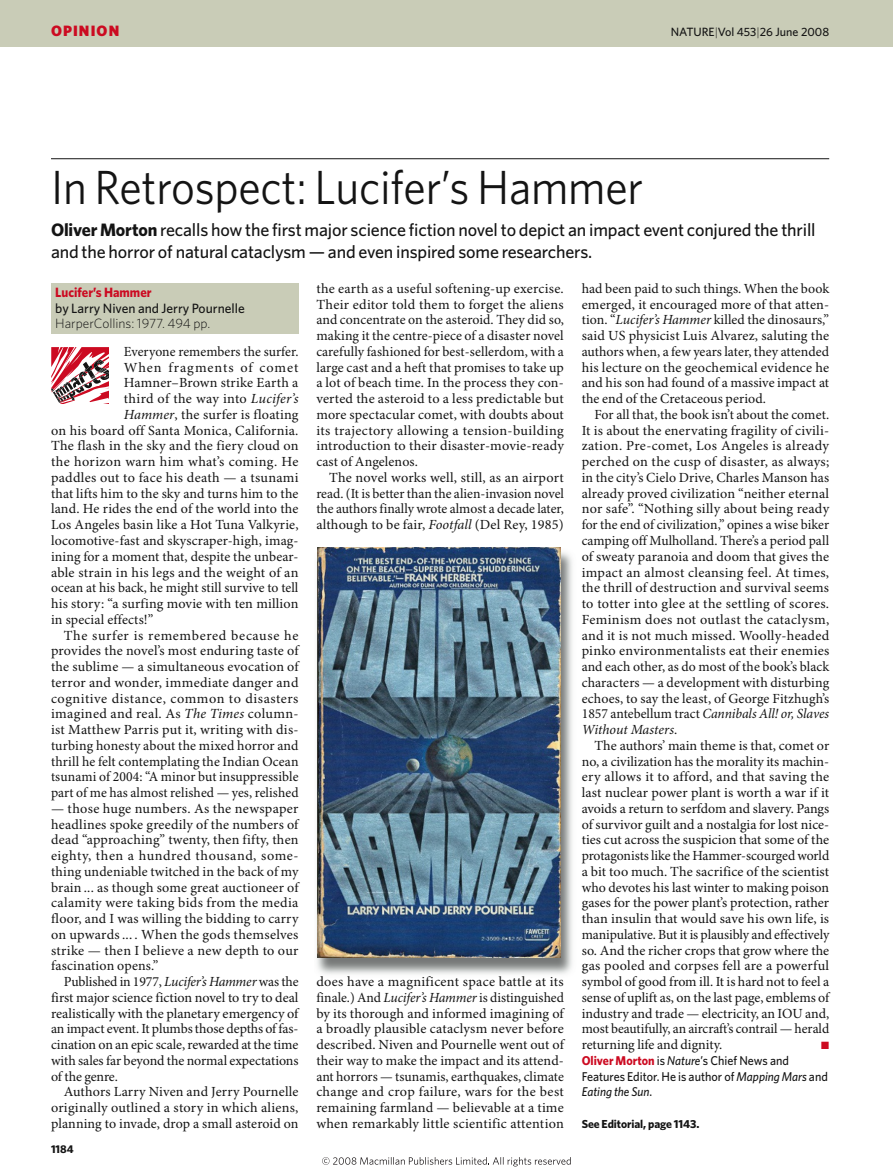
<style>
.page{position:relative;width:893px;height:1174px;background:#fff}
.page>*{position:absolute;margin:0;border:0;box-sizing:border-box;transform-origin:0 0}
.t1{font:48px "Whitney";letter-spacing:-.005em;color:#141414;scale:.95 1}
.t2{font:500 18px/22.5px "Whitney";letter-spacing:-.01em;color:#141414}
.t3{font:900 15px "Whitney";letter-spacing:.075em;color:#cc0a21}
.t4{font:13.95px/15.8px "Minion Pro";letter-spacing:.01em;color:#141414;text-align:justify}
.t5{font:13.95px "Minion Pro";letter-spacing:.035em;color:#141414}
.t6{font:13.95px "Minion Pro";letter-spacing:.045em;color:#141414}
.t7{font:13.95px "Minion Pro";letter-spacing:.065em;color:#141414}
.t8{font:500 13.5px "Whitney";color:#141414}
.t9{font:300 13.5px "Whitney";color:#141414}
.t10{font:700 13.5px "Whitney";color:#cc0a21;scale:.95 1}
.t11{font:500 12.75px/15.8px "Whitney";color:#141414;scale:.95 1}
.t12{font:500 12px "Whitney";color:#141414}
.t13{font:700 11.7px "Whitney";letter-spacing:-.005em;color:#141414}
.t14{font:700 11.25px "Whitney";color:#141414}
.t15{font:10.5px "Zapf Dingbats";color:#cc0a21}
.s1{font-weight:300}
.s2{font-weight:700}
.s3{font-style:italic}
.s4{font-weight:700;color:#cc0a21}
</style>
<div class="page">
<svg style="left:51px;top:347px;width:58px;height:57px"></svg>
<img style="left:317px;top:548px;width:255px;height:426px">
<img style="left:317px;top:548px;width:243px;height:409px">
<div style="left:51px;top:283px;width:247px;height:51px;background:#c9ccb7"></div>
<div style="left:0;top:0;width:893px;height:47px;background:#c9ccb7"></div>
<hr style="left:51px;top:158px;width:778px;height:1px;background:#141414">
<svg style="left:322px;top:1157px;width:249px;height:9px"></svg>
<p class="t3" style="left:51px;top:25px;width:70px">OPINION</p>
<p class="t12" style="left:671px;top:27px;width:160px">NATURE<span class="s1">|</span>Vol 453<span class="s1">|</span>26 June 2008</p>
<h1 class="t1" style="left:51px;top:169px;width:625px">In Retrospect: Lucifer’s Hammer</h1>
<p class="t2" style="left:51px;top:220px;width:766px"><span class="s2">Oliver Morton</span> recalls how the first major science fiction novel to depict an impact event conjured the thrill and the horror of natural cataclysm — and even inspired some researchers.</p>
<p class="t10" style="left:55px;top:287px;width:103px">Lucifer’s Hammer</p>
<p class="t8" style="left:55px;top:303px;width:191px">by Larry Niven and Jerry Pournelle</p>
<p class="t9" style="left:55px;top:319px;width:157px">HarperCollins: 1977. 494 pp.</p>
<p class="t4" style="left:124px;top:345px;width:176px">Everyone remembers the surfer.</p>
<p class="t7" style="left:124px;top:362px;width:176px">When fragments of comet</p>
<p class="t4" style="left:124px;top:376px;width:176px">Hamner–Brown strike Earth a</p>
<p class="t4" style="left:124px;top:392px;width:176px">third of the way into <span class="s3">Lucifer’s</span></p>
<p class="t4" style="left:124px;top:408px;width:176px"><span class="s3">Hammer</span>, the surfer is floating</p>
<p class="t4" style="left:51px;top:423px;width:249px">on his board off Santa Monica, California.</p>
<p class="t4" style="left:51px;top:439px;width:249px">The flash in the sky and the fiery cloud on</p>
<p class="t4" style="left:51px;top:455px;width:249px">the horizon warn him what’s coming. He</p>
<p class="t4" style="left:51px;top:471px;width:249px">paddles out to face his death — a tsunami</p>
<p class="t4" style="left:51px;top:486px;width:249px">that lifts him to the sky and turns him to the</p>
<p class="t4" style="left:51px;top:502px;width:249px">land. He rides the end of the world into the</p>
<p class="t4" style="left:51px;top:518px;width:249px">Los Angeles basin like a Hot Tuna Valkyrie,</p>
<p class="t4" style="left:51px;top:534px;width:249px">locomotive-fast and skyscraper-high, imag-</p>
<p class="t4" style="left:51px;top:549px;width:249px">ining for a moment that, despite the unbear-</p>
<p class="t4" style="left:51px;top:565px;width:249px">able strain in his legs and the weight of an</p>
<p class="t4" style="left:51px;top:581px;width:249px">ocean at his back, he might still survive to tell</p>
<p class="t4" style="left:51px;top:597px;width:249px">his story: “a surfing movie with ten million</p>
<p class="t4" style="left:51px;top:612px;width:104px">in special effects!”</p>
<p class="t6" style="left:64px;top:629px;width:236px">The surfer is remembered because he</p>
<p class="t4" style="left:51px;top:644px;width:249px">provides the novel’s most enduring taste of</p>
<p class="t4" style="left:51px;top:660px;width:249px">the sublime — a simultaneous evocation of</p>
<p class="t4" style="left:51px;top:675px;width:249px">terror and wonder, immediate danger and</p>
<p class="t5" style="left:51px;top:692px;width:249px">cognitive distance, common to disasters</p>
<p class="t4" style="left:51px;top:707px;width:249px">imagined and real. As <span class="s3">The Times</span> column-</p>
<p class="t4" style="left:51px;top:723px;width:249px">ist Matthew Parris put it, writing with dis-</p>
<p class="t4" style="left:51px;top:738px;width:249px">turbing honesty about the mixed horror and</p>
<p class="t4" style="left:51px;top:754px;width:249px">thrill he felt contemplating the Indian Ocean</p>
<p class="t4" style="left:51px;top:770px;width:249px">tsunami of 2004: “A minor but insuppressible</p>
<p class="t4" style="left:51px;top:786px;width:249px">part of me has almost relished — yes, relished</p>
<p class="t4" style="left:51px;top:801px;width:249px">— those huge numbers. As the newspaper headlines spoke greedily of the numbers of dead “approaching” twenty, then fifty, then eighty, then a hundred thousand, some&shy;thing undeniable twitched in the back of my brain ... as though some great auctioneer of calamity were taking bids from the media floor, and I was willing the bidding to carry on upwards ... . When the gods themselves strike — then I believe a new depth to our fascination opens.”</p>
<p class="t4" style="left:51px;top:975px;width:249px;text-indent:13px">Published in 1977, <span class="s3">Lucifer’s Hammer</span> was the first major science fiction novel to try to deal realistically with the planetary emergency of an impact event. It plumbs those depths of fas&shy;cination on an epic scale, rewarded at the time with sales far beyond the normal expectations of the genre.</p>
<p class="t4" style="left:51px;top:1085px;width:249px;text-indent:13px">Authors Larry Niven and Jerry Pournelle originally outlined a story in which aliens, planning to invade, drop a small asteroid on</p>
<p class="t4" style="left:316px;top:282px;width:249px">the earth as a useful softening-up exercise.<br>Their editor told them to forget the aliens and concentrate on the asteroid. They did so, making it the centre-piece of a disaster novel carefully fashioned for best-sellerdom, with a large cast and a heft that promises to take up a lot of beach time. In the process they con&shy;verted the asteroid to a less predictable but more spectacular comet, with doubts about its trajectory allowing a tension-building introduction to their disaster-movie-ready cast of Angelenos.</p>
<p class="t4" style="left:316px;top:471px;width:249px;text-indent:13px">The novel works well, still, as an airport read. (It is better than the alien-invasion novel the authors finally wrote almost a decade later, although to be fair, <span class="s3">Footfall</span> (Del Rey, 1985)</p>
<p class="t4" style="left:582px;top:282px;width:249px">had been paid to such things. When the book emerged, it encouraged more of that atten&shy;tion. “<span class="s3">Lucifer’s Hammer</span> killed the dinosaurs,” said US physicist Luis Alvarez, saluting the authors when, a few years later, they attended his lecture on the geochemical evidence he and his son had found of a massive impact at the end of the Cretaceous period.</p>
<p class="t4" style="left:582px;top:408px;width:249px;text-indent:13px">For all that, the book isn’t about the comet.<br>It is about the enervating fragility of civili&shy;zation. Pre-comet, Los Angeles is already perched on the cusp of disaster, as always; in the city’s Cielo Drive, Charles Manson has already proved civilization “neither eternal nor safe”. “Nothing silly about being ready for the end of civilization,” opines a wise biker camping off Mulholland. There’s a period pall of sweaty paranoia and doom that gives the impact an almost cleansing feel. At times, the thrill of destruction and survival seems to totter into glee at the settling of scores.<br>Feminism does not outlast the cataclysm, and it is not much missed. Woolly-headed pinko environmentalists eat their enemies and each other, as do most of the book’s black characters — a development with disturbing echoes, to say the least, of George Fitzhugh’s 1857 antebellum tract <span class="s3">Cannibals All! or, Slaves Without Masters</span>.</p>
<p class="t4" style="left:582px;top:738px;width:249px;text-indent:13px">The authors’ main theme is that, comet or no, a civilization has the morality its machin&shy;ery allows it to afford, and that saving the last nuclear power plant is worth a war if it avoids a return to serfdom and slavery. Pangs of survivor guilt and a nostalgia for lost nice&shy;ties cut across the suspicion that some of the protagonists like the Hammer-scourged world a bit too much. The sacrifice of the scientist who devotes his last winter to making poison gases for the power plant’s protection, rather than insulin that would save his own life, is manipulative. But it is plausibly and effectively so. And the richer crops that grow where the gas pooled and corpses fell are a powerful symbol of good from ill. It is hard not to feel a sense of uplift as, on the last page, emblems of industry and trade — electricity, an IOU and, most beautifully, an aircraft’s contrail — herald returning life and dignity.</p>
<p class="t4" style="left:316px;top:975px;width:249px">does have a magnificent space battle at its finale.) And <span class="s3">Lucifer’s Hammer</span> is distinguished by its thorough and informed imagining of a broadly plausible cataclysm never before described. Niven and Pournelle went out of their way to make the impact and its attend&shy;ant horrors — tsunamis, earthquakes, climate change and crop failure, wars for the best remaining farmland — believable at a time when remarkably little scientific attention</p>
<p class="t15" style="left:821px;top:1040px;width:9px">■</p>
<p class="t11" style="left:582px;top:1053px;width:261px"><span class="s4">Oliver Morton</span> is <span class="s3">Nature</span>’s Chief News and<br>Features Editor. He is author of <span class="s3">Mapping Mars</span> and<br><span class="s3">Eating the Sun</span>.</p>
<p class="t13" style="left:582px;top:1119px;width:119px">See Editorial, page 1143.</p>
<p class="t14" style="left:51px;top:1144px;width:24px">1184</p>
</div>
